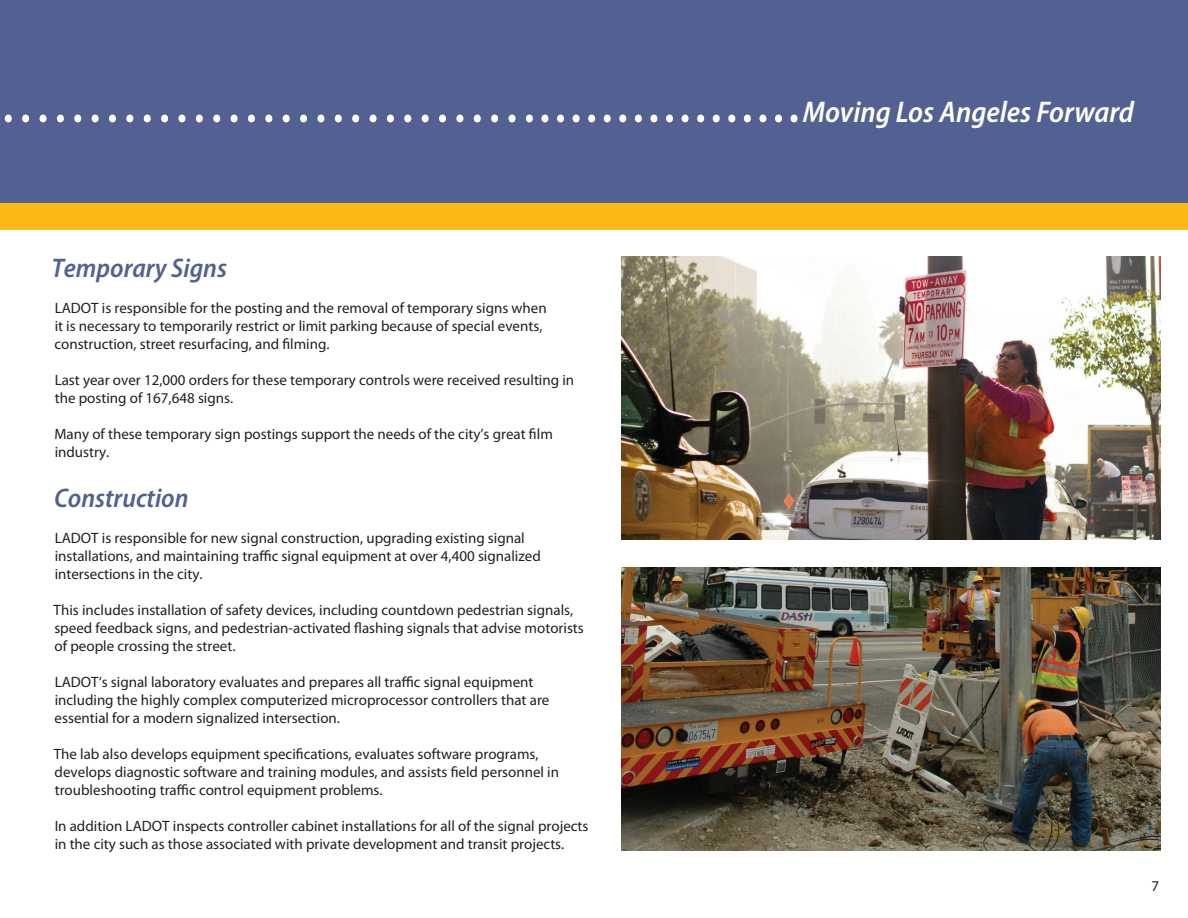
<style>
.page{position:relative;width:1188px;height:918px;background:#fff}
.page>*{position:absolute;margin:0;border:0;box-sizing:border-box;transform-origin:0 0}
.t1{font:300 semi-condensed 90px "Myriad Pro";color:#fff}
.t2{font:italic 600 semi-condensed 30px "Myriad Pro";color:#fff}
.t3{font:italic 600 semi-condensed 27px "Myriad Pro";color:#536192}
.t4{font:15px/18px "Myriad Pro";color:#231f20}
</style>
<div class="page">
<div style="left:0;top:189px;width:1188px;height:41px;background:#fcb814"></div>
<div style="left:0;top:0;width:1188px;height:202px;background:#536192"></div>
<img style="left:621px;top:567px;width:540px;height:283px">
<img style="left:621px;top:256px;width:540px;height:284px">
<h2 class="t2" style="left:803px;top:95px;width:333px">Moving Los Angeles Forward</h2>
<h1 class="t1" style="left:0;top:43px;width:803px">................................................</h1>
<h3 class="t3" style="left:52px;top:253px;width:177px">Temporary Signs</h3>
<p class="t4" style="left:54px;top:298px;width:494px">LADOT is responsible for the posting and the removal of temporary signs when it is necessary to temporarily restrict or limit parking because of special events, construction, street resurfacing, and filming.</p>
<p class="t4" style="left:55px;top:370px;width:521px">Last year over 12,000 orders for these temporary controls were received resulting in the posting of 167,648 signs.</p>
<p class="t4" style="left:55px;top:424px;width:500px">Many of these temporary sign postings support the needs of the city’s great film industry.</p>
<h3 class="t3" style="left:54px;top:483px;width:136px">Construction</h3>
<p class="t4" style="left:55px;top:529px;width:488px">LADOT is responsible for new signal construction, upgrading existing signal installations, and maintaining traffic signal equipment at over 4,400 signalized intersections in the city.</p>
<p class="t4" style="left:54px;top:601px;width:532px">This includes installation of safety devices, including countdown pedestrian signals, speed feedback signs, and pedestrian-activated flashing signals that advise motorists of people crossing the street.</p>
<p class="t4" style="left:55px;top:673px;width:496px">LADOT‘s signal laboratory evaluates and prepares all traffic signal equipment including the highly complex computerized microprocessor controllers that are essential for a modern signalized intersection.</p>
<p class="t4" style="left:54px;top:745px;width:507px">The lab also develops equipment specifications, evaluates software programs, develops diagnostic software and training modules, and assists field personnel in troubleshooting traffic control equipment problems.</p>
<p class="t4" style="left:55px;top:817px;width:535px">In addition LADOT inspects controller cabinet installations for all of the signal projects in the city such as those associated with private development and transit projects.</p>
<p class="t4" style="left:1152px;top:877px;width:9px">7</p>
</div>
